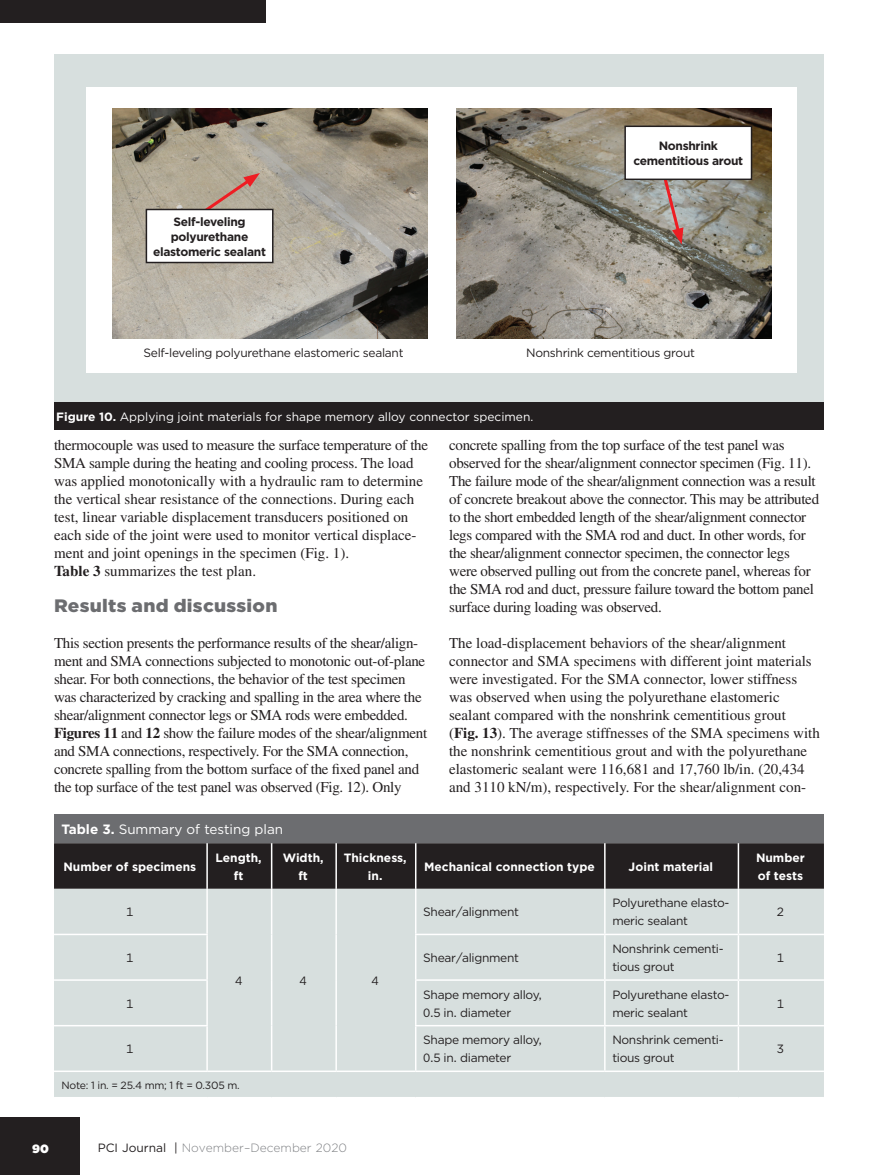
<style>
.page{position:relative;width:878px;height:1175px;background:#fff}
.page>*{position:absolute;margin:0;border:0;box-sizing:border-box;transform-origin:0 0}
.Subhead{font:900 18px "Gotham";letter-spacing:.015em;color:#6c6d70;scale:1.06 1}
.Body{font:15px/18px "Times LT Std";letter-spacing:-.02em;color:#231f20}
.Body-2{font:15px/18px "Times LT Std";color:#231f20}
.Table_title_head{font:13.5px "Gotham";color:#fff}
.Table_body_centered{font:12px/18px "Gotham";letter-spacing:-.025em;color:#231f20}
.Table_head_bold{font:700 12px/18px "Gotham";color:#fff;text-align:center}
.Figure_label{font:12px "Gotham";letter-spacing:-.025em;color:#231f20}
.Figure_label-2{font:700 12px/15px "Gotham";letter-spacing:-.025em;color:#231f20;text-align:center}
.Figure_caption{font:12px "Gotham";color:#fff}
.t1{font:300 12px "Gotham";color:#808285}
.t2{font:900 12px "Gotham";color:#fff}
.Table_note{font:10.5px "Gotham";letter-spacing:-.025em;color:#231f20}
.s1{font-weight:700}
.s2{font-weight:400;color:#231f20}
</style>
<div class="page">
<div style="left:0;top:1117px;width:80px;height:57px;background:#231f20"></div>
<div style="left:0;top:0;width:266px;height:23px;background:#231f20"></div>
<div style="left:54px;top:814px;width:770px;height:29px;background:#6c6d70"></div>
<div style="left:54px;top:843px;width:770px;height:45px;background:#231f20"></div>
<div style="left:54px;top:888px;width:770px;height:208px;background:#d7dfde"></div>
<hr style="left:206px;top:843px;width:2px;height:45px;background:#fff">
<hr style="left:271px;top:843px;width:1px;height:45px;background:#fff">
<hr style="left:335px;top:843px;width:2px;height:45px;background:#fff">
<hr style="left:415px;top:843px;width:1px;height:45px;background:#fff">
<hr style="left:604px;top:843px;width:1px;height:45px;background:#fff">
<hr style="left:737px;top:843px;width:2px;height:45px;background:#fff">
<hr style="left:604px;top:935px;width:1px;height:44px;background:#fff">
<hr style="left:737px;top:935px;width:2px;height:44px;background:#fff">
<hr style="left:54px;top:979px;width:154px;height:1px;background:#fff">
<hr style="left:415px;top:979px;width:189px;height:1px;background:#fff">
<hr style="left:604px;top:979px;width:134px;height:1px;background:#fff">
<hr style="left:604px;top:980px;width:1px;height:45px;background:#fff">
<hr style="left:738px;top:979px;width:86px;height:1px;background:#fff">
<hr style="left:737px;top:980px;width:2px;height:45px;background:#fff">
<hr style="left:54px;top:1025px;width:154px;height:1px;background:#fff">
<hr style="left:415px;top:1025px;width:189px;height:1px;background:#fff">
<hr style="left:604px;top:1025px;width:134px;height:1px;background:#fff">
<hr style="left:604px;top:1026px;width:1px;height:44px;background:#fff">
<hr style="left:738px;top:1025px;width:86px;height:1px;background:#fff">
<hr style="left:737px;top:1026px;width:2px;height:44px;background:#fff">
<hr style="left:54px;top:1070px;width:153px;height:2px;background:#fff">
<hr style="left:207px;top:1070px;width:65px;height:2px;background:#fff">
<hr style="left:272px;top:1070px;width:64px;height:2px;background:#fff">
<hr style="left:336px;top:1070px;width:80px;height:2px;background:#fff">
<hr style="left:416px;top:1070px;width:188px;height:2px;background:#fff">
<hr style="left:604px;top:1070px;width:134px;height:2px;background:#fff">
<hr style="left:738px;top:1070px;width:86px;height:2px;background:#fff">
<hr style="left:206px;top:888px;width:2px;height:45px;background:#fff">
<hr style="left:271px;top:888px;width:1px;height:46px;background:#fff">
<hr style="left:335px;top:888px;width:2px;height:46px;background:#fff">
<hr style="left:415px;top:888px;width:1px;height:45px;background:#fff">
<hr style="left:604px;top:888px;width:1px;height:45px;background:#fff">
<hr style="left:737px;top:888px;width:2px;height:45px;background:#fff">
<hr style="left:54px;top:933px;width:154px;height:2px;background:#fff">
<hr style="left:206px;top:935px;width:2px;height:44px;background:#fff">
<hr style="left:271px;top:934px;width:1px;height:46px;background:#fff">
<hr style="left:335px;top:934px;width:2px;height:46px;background:#fff">
<hr style="left:415px;top:933px;width:189px;height:2px;background:#fff">
<hr style="left:415px;top:935px;width:1px;height:44px;background:#fff">
<hr style="left:604px;top:933px;width:134px;height:2px;background:#fff">
<hr style="left:738px;top:933px;width:86px;height:2px;background:#fff">
<hr style="left:206px;top:980px;width:2px;height:45px;background:#fff">
<hr style="left:271px;top:980px;width:1px;height:45px;background:#fff">
<hr style="left:335px;top:980px;width:2px;height:45px;background:#fff">
<hr style="left:415px;top:980px;width:1px;height:45px;background:#fff">
<hr style="left:206px;top:1026px;width:2px;height:44px;background:#fff">
<hr style="left:271px;top:1025px;width:1px;height:45px;background:#fff">
<hr style="left:335px;top:1025px;width:2px;height:45px;background:#fff">
<hr style="left:415px;top:1026px;width:1px;height:44px;background:#fff">
<div style="left:54px;top:54px;width:770px;height:356px;background:#d7dfde"></div>
<div style="left:54px;top:402px;width:770px;height:27px;background:#231f20"></div>
<div style="left:86px;top:87px;width:710px;height:285px;background:#fff"></div>
<img style="left:112px;top:109px;width:316px;height:229px">
<img style="left:456px;top:109px;width:315px;height:229px">
<svg style="left:187px;top:173px;width:73px;height:36px;background:#b69b8b"></svg>
<svg style="left:660px;top:180px;width:23px;height:64px"></svg>
<div style="left:146px;top:209px;width:127px;height:53px;background:#fff"></div>
<div style="left:146px;top:209px;width:127px;height:54px;border:2px solid #231f20"></div>
<div style="left:625px;top:126px;width:126px;height:53px;background:#fff"></div>
<div style="left:624px;top:126px;width:128px;height:54px;border:2px solid #231f20"></div>
<p class="Figure_label-2" style="left:153px;top:214px;width:114px">Self-leveling polyurethane elastomeric sealant</p>
<p class="Figure_label-2" style="left:633px;top:138px;width:111px">Nonshrink cementitious arout</p>
<p class="Figure_label" style="left:143px;top:345px;width:261px">Self-leveling polyurethane elastomeric sealant</p>
<p class="Figure_label" style="left:526px;top:345px;width:170px">Nonshrink cementitious grout</p>
<p class="Figure_caption" style="left:56px;top:409px;width:478px"><span class="s1">Figure 10.</span> Applying joint materials for shape memory alloy connector specimen.</p>
<p class="Body-2" style="left:54px;top:436px;width:375px">thermocouple was used to measure the surface temperature of the SMA sample during the heating and cooling process. The load was applied monotonically with a hydraulic ram to determine the vertical shear resistance of the connections. During each test, linear variable displacement transducers positioned on each side of the joint were used to monitor vertical displace&shy;ment and joint openings in the specimen (Fig. 1).<br><span class="s1">Table 3</span> summarizes the test plan.</p>
<p class="Subhead" style="left:54px;top:593px;width:212px">Results and discussion</p>
<p class="Body" style="left:54px;top:634px;width:375px">This section presents the performance results of the shear/align&shy;ment and SMA connections subjected to monotonic out-of-plane shear. For both connections, the behavior of the test specimen was characterized by cracking and spalling in the area where the shear/alignment connector legs or SMA rods were embedded.<br><span class="s1">Figures 11</span> and <span class="s1">12</span> show the failure modes of the shear/alignment and SMA connections, respectively. For the SMA connection, concrete spalling from the bottom surface of the fixed panel and the top surface of the test panel was observed (Fig. 12). Only</p>
<p class="Body" style="left:449px;top:436px;width:371px">concrete spalling from the top surface of the test panel was observed for the shear/alignment connector specimen (Fig. 11).<br>The failure mode of the shear/alignment connection was a result of concrete breakout above the connector. This may be attributed to the short embedded length of the shear/alignment connector legs compared with the SMA rod and duct. In other words, for the shear/alignment connector specimen, the connector legs were observed pulling out from the concrete panel, whereas for the SMA rod and duct, pressure failure toward the bottom panel surface during loading was observed.</p>
<p class="Body-2" style="left:449px;top:634px;width:372px">The load-displacement behaviors of the shear/alignment connector and SMA specimens with different joint materials were investigated. For the SMA connector, lower stiffness was observed when using the polyurethane elastomeric sealant compared with the nonshrink cementitious grout<br>(<span class="s1">Fig. 13</span>). The average stiffnesses of the SMA specimens with the nonshrink cementitious grout and with the polyurethane elastomeric sealant were 116,681 and 17,760 lb/in. (20,434 and 3110 kN/m), respectively. For the shear/alignment con-</p>
<p class="Table_title_head" style="left:62px;top:820px;width:223px"><span class="s1">Table 3.</span> Summary of testing plan</p>
<p class="Table_head_bold" style="left:63px;top:857px;width:134px">Number of specimens</p>
<p class="Table_head_bold" style="left:215px;top:848px;width:48px">Length, ft</p>
<p class="Table_head_bold" style="left:283px;top:848px;width:42px">Width, ft</p>
<p class="Table_head_bold" style="left:344px;top:848px;width:64px">Thickness, in.</p>
<p class="Table_head_bold" style="left:424px;top:857px;width:172px">Mechanical connection type</p>
<p class="Table_head_bold" style="left:628px;top:857px;width:86px">Joint material</p>
<p class="Table_head_bold" style="left:756px;top:848px;width:50px;text-align:left">Number of tests</p>
<p class="Table_body_centered" style="left:126px;top:903px;width:9px">1</p>
<p class="Table_body_centered" style="left:423px;top:903px;width:97px">Shear/alignment</p>
<p class="Table_body_centered" style="left:612px;top:894px;width:119px">Polyurethane elasto&shy;meric sealant</p>
<p class="Table_body_centered" style="left:776px;top:903px;width:9px">2</p>
<p class="Table_body_centered" style="left:126px;top:948px;width:9px">1</p>
<p class="Table_body_centered" style="left:423px;top:948px;width:97px">Shear/alignment</p>
<p class="Table_body_centered" style="left:612px;top:939px;width:113px">Nonshrink cementi&shy;tious grout</p>
<p class="Table_body_centered" style="left:776px;top:948px;width:9px">1</p>
<p class="Table_body_centered" style="left:126px;top:994px;width:9px">1</p>
<p class="Table_body_centered" style="left:423px;top:985px;width:120px">Shape memory alloy,<br>0.5 in. diameter</p>
<p class="Table_body_centered" style="left:612px;top:985px;width:119px">Polyurethane elasto&shy;meric sealant</p>
<p class="Table_body_centered" style="left:776px;top:994px;width:9px">1</p>
<p class="Table_body_centered" style="left:126px;top:1039px;width:9px">1</p>
<p class="Table_body_centered" style="left:423px;top:1030px;width:120px">Shape memory alloy,<br>0.5 in. diameter</p>
<p class="Table_body_centered" style="left:612px;top:1030px;width:113px">Nonshrink cementi&shy;tious grout</p>
<p class="Table_body_centered" style="left:776px;top:1039px;width:9px">3</p>
<p class="Table_note" style="left:62px;top:1078px;width:180px">Note: 1 in. = 25.4 mm; 1 ft = 0.305 m.</p>
<p class="Table_body_centered" style="left:235px;top:971px;width:9px">4</p>
<p class="Table_body_centered" style="left:299px;top:971px;width:9px">4</p>
<p class="Table_body_centered" style="left:371px;top:971px;width:9px">4</p>
<p class="t2" style="left:32px;top:1139px;width:18px">90</p>
<p class="t1" style="left:98px;top:1140px;width:251px"><span class="s2">PCI Journal</span> <span class="s2">|</span> November–December 2020</p>
</div>
